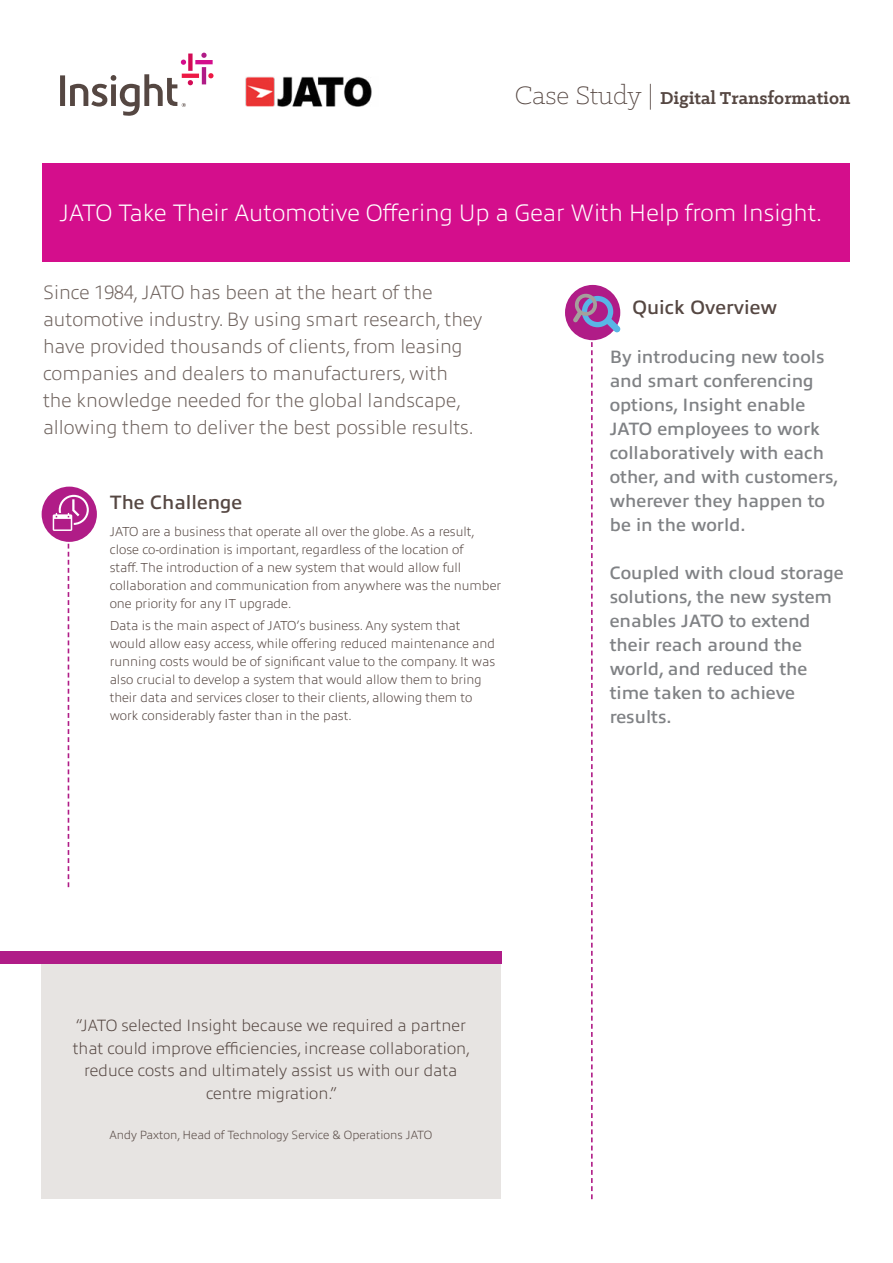
<style>
.page{position:relative;width:893px;height:1263px;background:#fff}
.page>*{position:absolute;margin:0;border:0;box-sizing:border-box;transform-origin:0 0}
.t1{font:200 24px "Allumi Pro";color:#fff}
.t2{font:200 19.5px/27px "Allumi Pro";color:#6f635e}
.t3{font:700 19.5px "Klinic Slab";color:#554742}
.t4{font:600 19.5px "Allumi Pro";color:#554742}
.t5{font:600 18px/24px "Allumi Pro";color:#808285}
.t6{font:200 16.5px/22.5px "Allumi Pro";color:#554742;text-align:center}
.t7{font:200 13.2px/18px "Allumi Pro";color:#554742}
.t8{font:200 12px "Allumi Pro";color:#554742}
.s1{font-weight:300;font-size:28.5px}
</style>
<div class="page">
<div style="left:43px;top:163px;width:807px;height:99px;background:#d40e8c"></div>
<div style="left:42px;top:964px;width:459px;height:235px;background:#e7e4e2"></div>
<div style="left:565px;top:285px;width:55px;height:55px;background:#b01c87;border-radius:50%"></div>
<svg style="left:573px;top:293px;width:47px;height:906px"></svg>
<div style="left:0;top:951px;width:501px;height:13px;background:#b01c87"></div>
<div style="left:42px;top:487px;width:55px;height:55px;background:#b01c87;border-radius:50%"></div>
<svg style="left:53px;top:495px;width:36px;height:392px"></svg>
<img style="left:246px;top:76px;width:126px;height:30px">
<svg style="left:60px;top:53px;width:154px;height:63px"></svg>
<h2 class="t3" style="left:515px;top:85px;width:337px"><span class="s1">Case Study |</span> Digital Transformation</h2>
<h1 class="t1" style="left:60px;top:195px;width:764px">JATO Take Their Automotive Offering Up a Gear With Help from Insight.</h1>
<p class="t2" style="left:43px;top:277px;width:441px">Since 1984, JATO has been at the heart of the automotive industry. By using smart research, they have provided thousands of clients, from leasing companies and dealers to manufacturers, with<br>the knowledge needed for the global landscape, allowing them to deliver the best possible results.</p>
<h2 class="t4" style="left:110px;top:488px;width:134px">The Challenge</h2>
<p class="t7" style="left:110px;top:521px;width:393px">JATO are a business that operate all over the globe. As a result, close co-ordination is important, regardless of the location of<br>staff. The introduction of a new system that would allow full collaboration and communication from anywhere was the number one priority for any IT upgrade.</p>
<p class="t7" style="left:110px;top:615px;width:387px">Data is the main aspect of JATO’s business. Any system that would allow easy access, while offering reduced maintenance and running costs would be of significant value to the company. It was also crucial to develop a system that would allow them to bring their data and services closer to their clients, allowing them to work considerably faster than in the past.</p>
<h2 class="t4" style="left:632px;top:293px;width:146px">Quick Overview</h2>
<h3 class="t5" style="left:610px;top:343px;width:230px">By introducing new tools and smart conferencing options, Insight enable<br>JATO employees to work collaboratively with each other, and with customers, wherever they happen to be in the world.</h3>
<h3 class="t5" style="left:610px;top:559px;width:236px">Coupled with cloud storage solutions, the new system enables JATO to extend their reach around the world, and reduced the time taken to achieve results.</h3>
<p class="t6" style="left:73px;top:1013px;width:399px">“JATO selected Insight because we required a partner that could improve efficiencies, increase collaboration, reduce costs and ultimately assist us with our data centre migration.”</p>
<p class="t8" style="left:109px;top:1126px;width:324px">Andy Paxton, Head of Technology Service &amp; Operations JATO</p>
</div>
